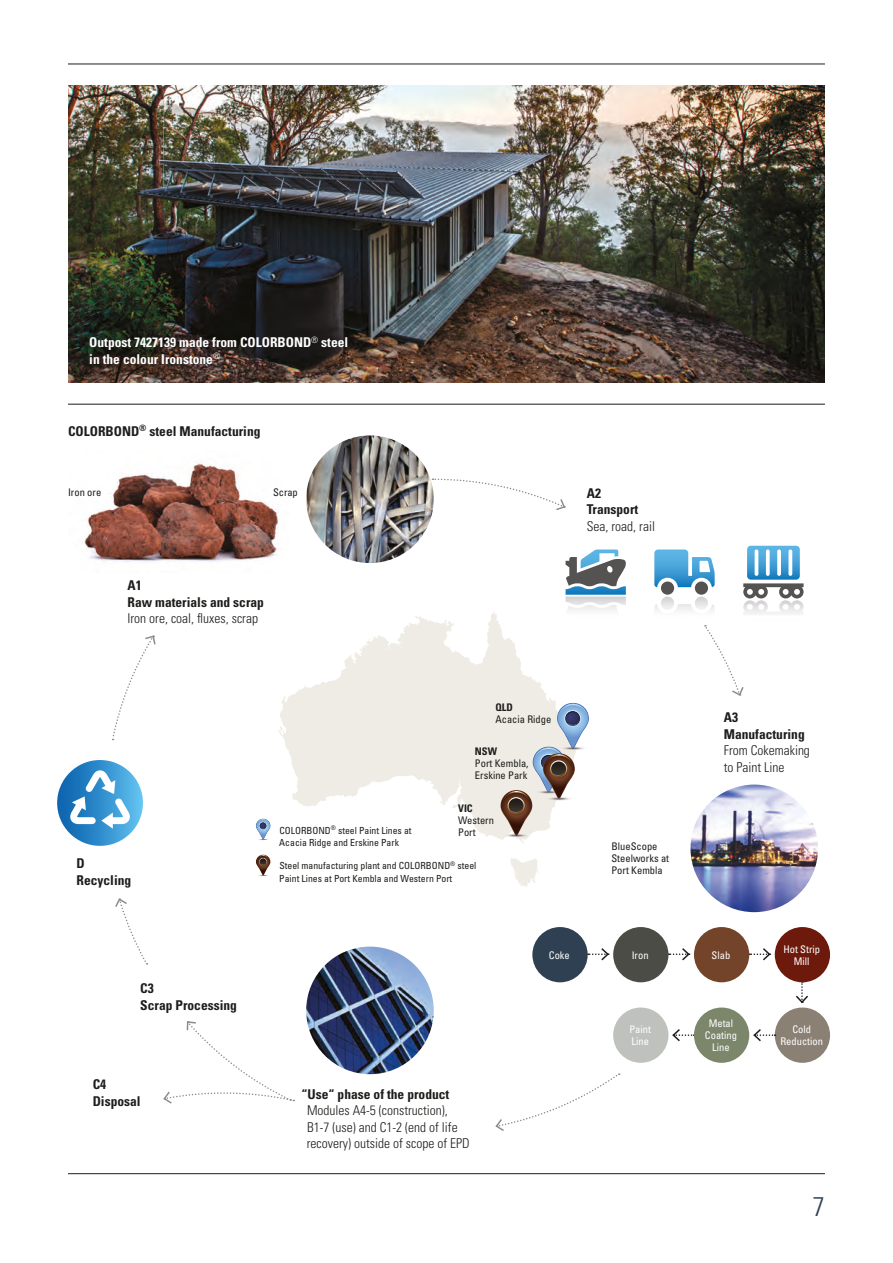
<style>
.page{position:relative;width:893px;height:1263px;background:#fff}
.page>*{position:absolute;margin:0;border:0;box-sizing:border-box;transform-origin:0 0}
.t1{font:300 condensed 27px "Univers";color:#2f4053}
._2__BodyNoSpace{font:300 condensed 13.5px/16.5px "Univers";color:#1d1d1b}
._3__Body_Head{font:700 condensed 13.5px/16.5px "Univers";color:#1d1d1b}
._1__Body{font:700 condensed 13.5px/16.5px "Univers";color:#fff}
._6__Caption{font:condensed 10.5px/12px "Univers";color:#1d1d1b}
.t2{font:condensed 10.5px/12px "Univers";color:#fff;text-align:center}
._6__Caption-2{font:700 condensed 10.5px "Univers";color:#1d1d1b}
._2__BodyNoSpace-2{font:condensed 9.75px/12.8px "Univers";color:#1d1d1b}
</style>
<div class="page">
<hr style="left:68px;top:64px;width:757px;height:1px;background:#1d1d1b">
<hr style="left:68px;top:1173px;width:757px;height:1px;background:#1d1d1b">
<hr style="left:68px;top:404px;width:757px;height:1px;background:#1d1d1b">
<img style="left:306px;top:946px;width:128px;height:128px;border-radius:64px">
<div style="left:775px;top:1007px;width:55px;height:56px;background:#8a8074;border-radius:50%"></div>
<svg style="left:510px;top:858px;width:28px;height:29px"></svg>
<svg style="left:278px;top:612px;width:296px;height:231px;fill:#eeece4"></svg>
<svg style="left:499px;top:703px;width:90px;height:135px"></svg>
<svg style="left:566px;top:549px;width:60px;height:70px"></svg>
<svg style="left:588px;top:948px;width:22px;height:13px"></svg>
<svg style="left:668px;top:948px;width:23px;height:13px"></svg>
<svg style="left:672px;top:1029px;width:22px;height:13px"></svg>
<svg style="left:749px;top:948px;width:23px;height:13px"></svg>
<svg style="left:794px;top:981px;width:16px;height:22px"></svg>
<svg style="left:753px;top:1029px;width:22px;height:13px"></svg>
<div style="left:532px;top:927px;width:56px;height:55px;background:#2f4053;border-radius:50%"></div>
<div style="left:613px;top:927px;width:55px;height:55px;background:#4b4c46;border-radius:50%"></div>
<div style="left:613px;top:1007px;width:55px;height:56px;background:#bec1bc;border-radius:50%"></div>
<div style="left:694px;top:927px;width:55px;height:55px;background:#73432a;border-radius:50%"></div>
<div style="left:694px;top:1007px;width:55px;height:56px;background:#7b866a;border-radius:50%"></div>
<div style="left:775px;top:927px;width:55px;height:55px;background:#6d1a0c;border-radius:50%"></div>
<img style="left:82px;top:463px;width:197px;height:99px">
<img style="left:690px;top:784px;width:128px;height:128px;border-radius:64px">
<svg style="left:57px;top:760px;width:86px;height:86px;background:#3792ce"></svg>
<svg style="left:70px;top:770px;width:60px;height:59px"></svg>
<svg style="left:431px;top:478px;width:135px;height:33px"></svg>
<svg style="left:654px;top:546px;width:150px;height:150px"></svg>
<svg style="left:495px;top:1073px;width:125px;height:58px"></svg>
<svg style="left:115px;top:898px;width:33px;height:66px"></svg>
<svg style="left:112px;top:635px;width:44px;height:105px"></svg>
<svg style="left:163px;top:1021px;width:131px;height:83px"></svg>
<img style="left:68px;top:85px;width:757px;height:298px">
<img style="left:306px;top:435px;width:128px;height:128px;border-radius:64px">
<svg style="left:255px;top:819px;width:16px;height:21px"></svg>
<svg style="left:255px;top:855px;width:16px;height:21px"></svg>
<p class="_1__Body" style="left:89px;top:334px;width:260px">Outpost 7427139 made from COLORBOND<sup>®</sup> steel in the colour Ironstone<sup>®</sup></p>
<p class="_3__Body_Head" style="left:68px;top:423px;width:194px">COLORBOND<sup>®</sup> steel Manufacturing</p>
<p class="_6__Caption" style="left:68px;top:486px;width:35px">Iron ore</p>
<p class="_6__Caption" style="left:273px;top:486px;width:26px">Scrap</p>
<p class="_3__Body_Head" style="left:128px;top:577px;width:138px">A1<br>Raw materials and scrap</p>
<p class="_2__BodyNoSpace" style="left:128px;top:610px;width:132px">Iron ore, coal, fluxes, scrap</p>
<p class="_3__Body_Head" style="left:77px;top:855px;width:10px">D</p>
<p class="_3__Body_Head" style="left:77px;top:872px;width:56px">Recycling</p>
<p class="_6__Caption-2" style="left:495px;top:701px;width:19px">QLD</p>
<p class="_6__Caption" style="left:495px;top:713px;width:57px">Acacia Ridge</p>
<p class="_6__Caption-2" style="left:475px;top:745px;width:24px">NSW</p>
<p class="_6__Caption" style="left:475px;top:757px;width:55px">Port Kembla,</p>
<p class="_6__Caption" style="left:475px;top:769px;width:54px">Erskine Park</p>
<p class="_6__Caption-2" style="left:458px;top:802px;width:16px">VIC</p>
<p class="_6__Caption" style="left:458px;top:814px;width:37px">Western<br>Port</p>
<p class="_2__BodyNoSpace-2" style="left:279px;top:823px;width:134px">COLORBOND<sup>®</sup> steel Paint Lines at<br>Acacia Ridge and Erskine Park</p>
<p class="_2__BodyNoSpace-2" style="left:279px;top:859px;width:199px">Steel manufacturing plant and COLORBOND<sup>®</sup> steel<br>Paint Lines at Port Kembla and Western Port</p>
<p class="_3__Body_Head" style="left:587px;top:485px;width:53px">A2<br>Transport</p>
<p class="_2__BodyNoSpace" style="left:587px;top:518px;width:70px">Sea, road, rail</p>
<p class="_6__Caption" style="left:611px;top:840px;width:59px">BlueScope<br>Steelworks at<br>Port Kembla</p>
<p class="_3__Body_Head" style="left:140px;top:980px;width:98px">C3<br>Scrap Processing</p>
<p class="_3__Body_Head" style="left:93px;top:1076px;width:49px">C4<br>Disposal</p>
<p class="_3__Body_Head" style="left:302px;top:1085px;width:149px">“Use“ phase of the product</p>
<p class="_2__BodyNoSpace" style="left:307px;top:1102px;width:142px">Modules A4-5 (construction),</p>
<p class="_2__BodyNoSpace" style="left:307px;top:1119px;width:164px">B1-7 (use) and C1-2 (end of life recovery) outside of scope of EPD</p>
<p class="t2" style="left:549px;top:949px;width:22px">Coke</p>
<p class="t2" style="left:632px;top:949px;width:18px">Iron</p>
<p class="t2" style="left:629px;top:1023px;width:23px">Paint</p>
<p class="t2" style="left:631px;top:1035px;width:19px">Line</p>
<p class="_3__Body_Head" style="left:724px;top:709px;width:82px">A3<br>Manufacturing</p>
<p class="_2__BodyNoSpace" style="left:724px;top:742px;width:88px">From Cokemaking to Paint Line</p>
<p class="t2" style="left:712px;top:949px;width:20px">Slab</p>
<p class="t2" style="left:705px;top:1017px;width:34px">Metal<br>Coating<br>Line</p>
<p class="t2" style="left:783px;top:943px;width:38px">Hot Strip<br>Mill</p>
<p class="t2" style="left:780px;top:1023px;width:44px">Cold<br>Reduction</p>
<h1 class="t1" style="left:813px;top:1190px;width:13px">7</h1>
</div>
